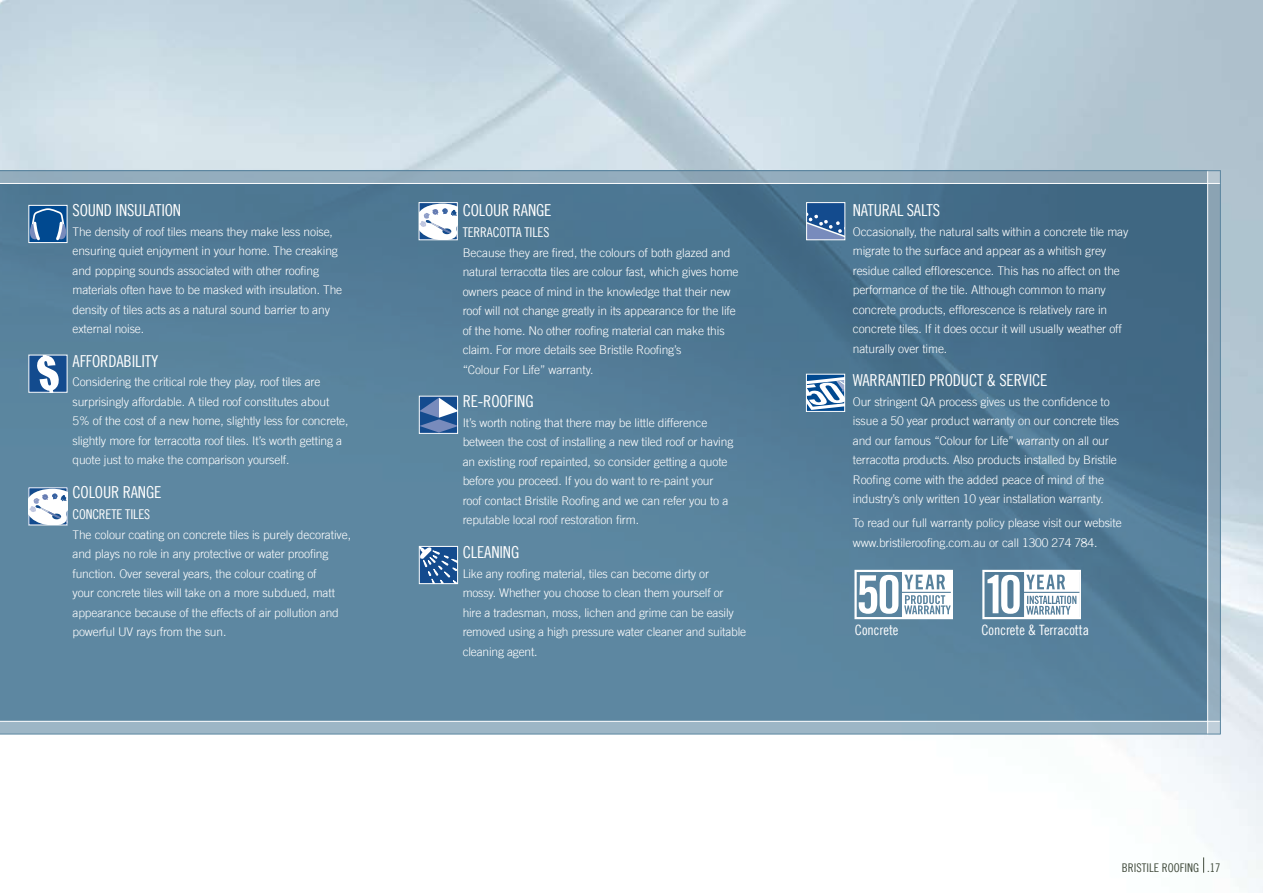
<style>
.page{position:relative;width:1263px;height:893px;background:#fff}
.page>*{position:absolute;margin:0;border:0;box-sizing:border-box;transform-origin:0 0}
.t1{font:16.5px "Trade Gothic LT Cond Eighteen";letter-spacing:-.01em;color:#fff}
.t2{font:14.25px "Trade Gothic LT Cond Eighteen";color:#fff}
.t3{font:13.5px "Trade Gothic LT Cond Eighteen";letter-spacing:-.01em;color:#fff}
.t4{font:300 12px/19.5px "Trade Gothic LT";letter-spacing:-.01em;color:#fff}
.t5{font:12px "Trade Gothic LT Cond Eighteen";color:#444d3e}
</style>
<div class="page">
<img style="left:0;top:0;width:1263px;height:893px">
<svg style="left:1208px;top:184px;width:12px;height:537px;fill:#8da6b7"></svg>
<div style="left:0;top:721px;width:1220px;height:13px;background:#9db6c6"></div>
<div style="left:0;top:171px;width:1220px;height:12px;background:#92acbd"></div>
<hr style="left:1207px;top:171px;width:1px;height:565px;background:#fff">
<hr style="left:0;top:170px;width:1220px;height:1px;background:#5d87a1">
<hr style="left:0;top:183px;width:1220px;height:1px;background:#fff">
<hr style="left:0;top:734px;width:1220px;height:1px;background:#5d87a1">
<hr style="left:0;top:721px;width:1220px;height:1px;background:#fff">
<hr style="left:1220px;top:171px;width:1px;height:563px;background:#5d87a1">
<div style="left:854px;top:570px;width:98px;height:49px;border:2px solid #fff"></div>
<svg style="left:859px;top:571px;width:93px;height:47px"></svg>
<svg style="left:982px;top:570px;width:98px;height:49px"></svg>
<svg style="left:31px;top:357px;width:34px;height:33px"></svg>
<svg style="left:31px;top:207px;width:34px;height:34px"></svg>
<div style="left:29px;top:205px;width:38px;height:38px;border:1px solid #fff"></div>
<svg style="left:31px;top:490px;width:34px;height:33px"></svg>
<div style="left:29px;top:488px;width:38px;height:37px;border:1px solid #fff"></div>
<svg style="left:421px;top:398px;width:35px;height:34px"></svg>
<div style="left:419px;top:396px;width:39px;height:38px;border:1px solid #fff"></div>
<svg style="left:421px;top:548px;width:35px;height:34px"></svg>
<div style="left:419px;top:546px;width:39px;height:38px;border:1px solid #fff"></div>
<svg style="left:808px;top:204px;width:35px;height:34px"></svg>
<div style="left:806px;top:202px;width:39px;height:38px;border:1px solid #fff"></div>
<div style="left:806px;top:374px;width:39px;height:37px;background:#004990"></div>
<svg style="left:808px;top:377px;width:35px;height:33px"></svg>
<div style="left:806px;top:374px;width:39px;height:38px;border:1px solid #fff"></div>
<svg style="left:421px;top:204px;width:34px;height:34px"></svg>
<div style="left:419px;top:202px;width:38px;height:38px;border:1px solid #fff"></div>
<h1 class="t1" style="left:72px;top:200px;width:110px">SOUND INSULATION</h1>
<p class="t4" style="left:72px;top:221px;width:271px">The density of roof tiles means they make less noise, ensuring quiet enjoyment in your home. The creaking and popping sounds associated with other roofing materials often have to be masked with insulation. The density of tiles acts as a natural sound barrier to any external noise.</p>
<h1 class="t1" style="left:72px;top:351px;width:87px">AFFORDABILITY</h1>
<p class="t4" style="left:72px;top:372px;width:277px">Considering the critical role they play, roof tiles are surprisingly affordable. A tiled roof constitutes about 5% of the cost of a new home, slightly less for concrete, slightly more for terracotta roof tiles. It’s worth getting a quote just to make the comparison yourself.</p>
<h1 class="t1" style="left:72px;top:482px;width:90px">COLOUR RANGE</h1>
<p class="t3" style="left:72px;top:506px;width:79px">CONCRETE TILES</p>
<p class="t4" style="left:72px;top:524px;width:280px">The colour coating on concrete tiles is purely decorative, and plays no role in any protective or water proofing function. Over several years, the colour coating of<br>your concrete tiles will take on a more subdued, matt appearance because of the effects of air pollution and powerful UV rays from the sun.</p>
<h1 class="t1" style="left:463px;top:200px;width:90px">COLOUR RANGE</h1>
<p class="t3" style="left:463px;top:224px;width:88px">TERRACOTTA TILES</p>
<p class="t4" style="left:463px;top:242px;width:277px">Because they are fired, the colours of both glazed and natural terracotta tiles are colour fast, which gives home owners peace of mind in the knowledge that their new roof will not change greatly in its appearance for the life of the home. No other roofing material can make this claim. For more details see Bristile Roofing’s<br>“Colour For Life” warranty.</p>
<h1 class="t1" style="left:463px;top:392px;width:72px">RE-ROOFING</h1>
<p class="t4" style="left:463px;top:413px;width:272px">It’s worth noting that there may be little difference between the cost of installing a new tiled roof or having an existing roof repainted, so consider getting a quote before you proceed. If you do want to re-paint your roof contact Bristile Roofing and we can refer you to a reputable local roof restoration firm.</p>
<h1 class="t1" style="left:463px;top:542px;width:58px">CLEANING</h1>
<p class="t4" style="left:463px;top:563px;width:285px">Like any roofing material, tiles can become dirty or<br>mossy. Whether you choose to clean them yourself or<br>hire a tradesman, moss, lichen and grime can be easily removed using a high pressure water cleaner and suitable cleaning agent.</p>
<h1 class="t1" style="left:853px;top:200px;width:89px">NATURAL SALTS</h1>
<p class="t4" style="left:853px;top:221px;width:277px">Occasionally, the natural salts within a concrete tile may migrate to the surface and appear as a whitish grey residue called efflorescence. This has no affect on the performance of the tile. Although common to many concrete products, efflorescence is relatively rare in concrete tiles. If it does occur it will usually weather off naturally over time.</p>
<h1 class="t1" style="left:853px;top:371px;width:196px">WARRANTIED PRODUCT &amp; SERVICE</h1>
<p class="t4" style="left:853px;top:392px;width:268px">Our stringent QA process gives us the confidence to issue a 50 year product warranty on our concrete tiles and our famous “Colour for Life” warranty on all our terracotta products. Also products installed by Bristile Roofing come with the added peace of mind of the industry’s only written 10 year installation warranty.</p>
<p class="t4" style="left:853px;top:513px;width:270px">To read our full warranty policy please visit our website www.bristileroofing.com.au or call 1300 274 784.</p>
<p class="t2" style="left:855px;top:621px;width:45px">Concrete</p>
<p class="t2" style="left:981px;top:621px;width:109px">Concrete &amp; Terracotta</p>
<p class="t5" style="left:1122px;top:860px;width:100px">BRISTILE ROOFING .17</p>
</div>
